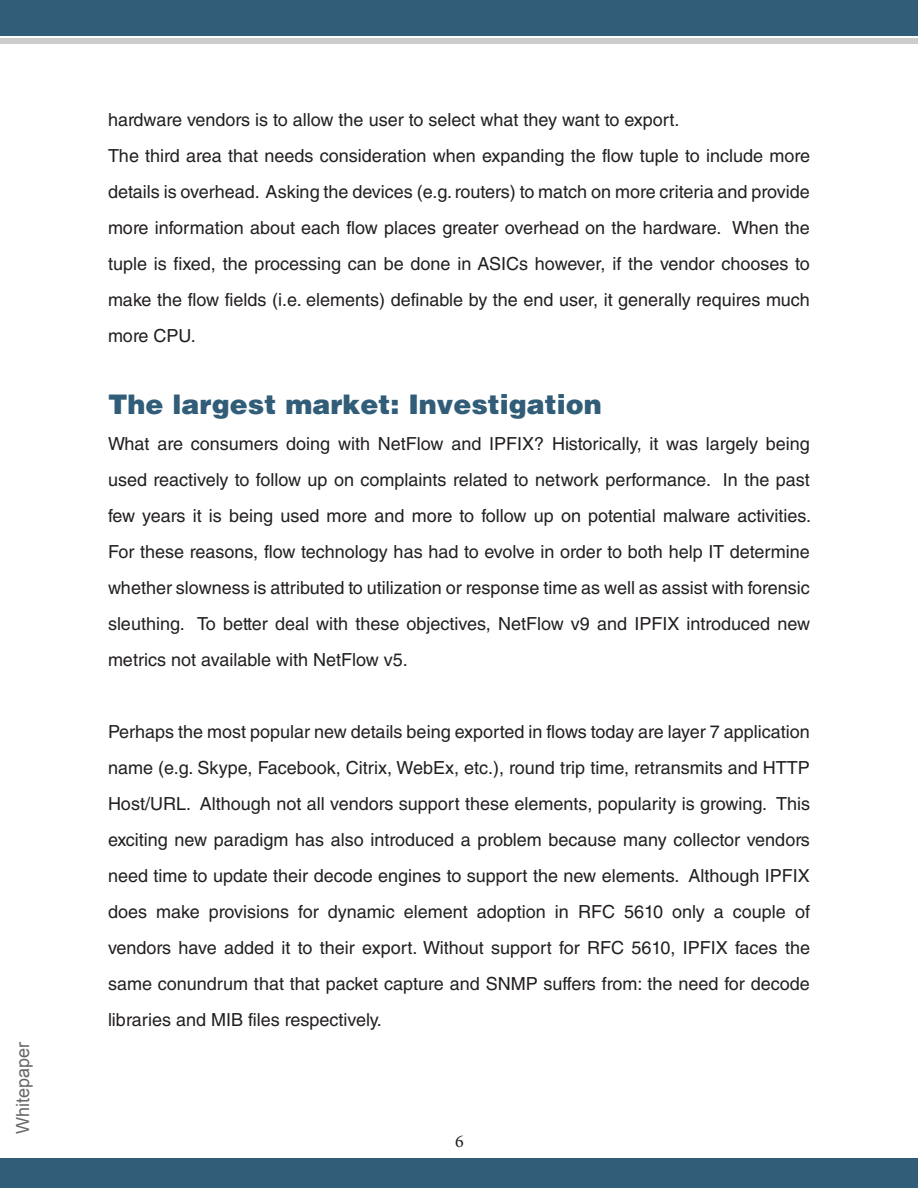
<style>
.page{position:relative;width:918px;height:1188px;background:#fff}
.page>*{position:absolute;margin:0;border:0;box-sizing:border-box;transform-origin:0 0}
.t1{font:900 27px "Helvetica LT Std";color:#315d78}
.t2{font:18px/36px "Helvetica LT Std";color:#231f20;text-align:justify}
.t3{font:18px "Arial";color:#676767}
.t4{font:18px "Minion Pro";color:#231f20}
</style>
<div class="page">
<div style="left:1px;top:0;width:917px;height:36px;background:#315d78"></div>
<div style="left:1px;top:1158px;width:917px;height:30px;background:#315d78"></div>
<div style="left:1px;top:38px;width:917px;height:6px;background:#cdcccc"></div>
<p class="t3" style="left:11px;top:1134px;width:94px;rotate:-90deg">Whitepaper</p>
<p class="t2" style="left:108px;top:102px;width:704px;text-align:left">hardware vendors is to allow the user to select what they want to export.<br>The third area that needs consideration when expanding the flow tuple to include more details is overhead. Asking the devices (e.g. routers) to match on more criteria and provide more information about each flow places greater overhead on the hardware. When the tuple is fixed, the processing can be done in ASICs however, if the vendor chooses to make the flow fields (i.e. elements) definable by the end user, it generally requires much more CPU.</p>
<h1 class="t1" style="left:108px;top:387px;width:495px">The largest market: Investigation</h1>
<p class="t2" style="left:108px;top:426px;width:705px">What are consumers doing with NetFlow and IPFIX? Historically, it was largely being used reactively to follow up on complaints related to network performance. In the past few years it is being used more and more to follow up on potential malware activities.<br>For these reasons, flow technology has had to evolve in order to both help IT determine whether slowness is attributed to utilization or response time as well as assist with forensic sleuthing. To better deal with these objectives, NetFlow v9 and IPFIX introduced new metrics not available with NetFlow v5.</p>
<p class="t2" style="left:108px;top:714px;width:704px">Perhaps the most popular new details being exported in flows today are layer 7 application name (e.g. Skype, Facebook, Citrix, WebEx, etc.), round trip time, retransmits and HTTP Host/URL. Although not all vendors support these elements, popularity is growing. This exciting new paradigm has also introduced a problem because many collector vendors need time to update their decode engines to support the new elements. Although IPFIX does make provisions for dynamic element adoption in RFC 5610 only a couple of vendors have added it to their export. Without support for RFC 5610, IPFIX faces the same conundrum that that packet capture and SNMP suffers from: the need for decode libraries and MIB files respectively.</p>
<p class="t4" style="left:455px;top:1129px;width:10px">6</p>
</div>
